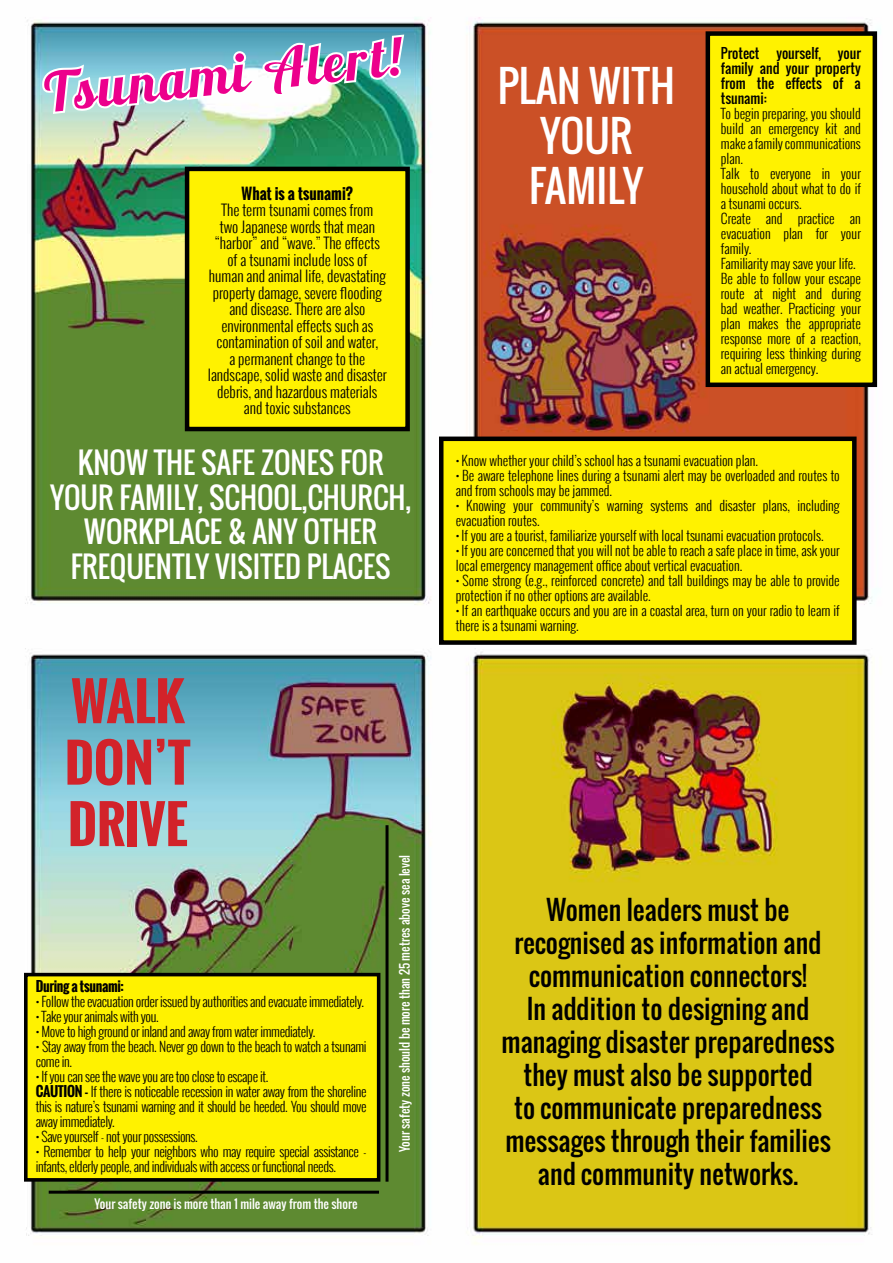
<style>
.page{position:relative;width:893px;height:1263px;background:#fff}
.page>*{position:absolute;margin:0;border:0;box-sizing:border-box;transform-origin:0 0}
.t1{font:54.45px "Lobster 1.3";color:#ec008c}
.t2{font:700 51.15px/61.5px "Oswald";color:#d2232a}
.t3{font:41.7px/49.9px "Oswald";color:#fff;text-align:center}
.t4{font:28.65px/34.3px "Oswald";color:#fff;text-align:center}
.t5{font:26.1px/33px "Oswald";color:#000;text-align:center}
.t6{font:300 15px/16.5px "Oswald";color:#000;text-align:center}
.t7{font:700 15px "Oswald";color:#000}
.t8{font:300 13.5px/15px "Oswald";color:#000}
.t9{font:300 13.5px/15px "Oswald";letter-spacing:-.025em;color:#000}
.t10{font:13.5px/15px "Oswald";color:#000;text-align:justify}
.t11{font:700 13.5px "Oswald";letter-spacing:-.025em;color:#000}
.t12{font:12px "Oswald";color:#fff}
.s1{font-weight:700}
</style>
<div class="page">
<img style="left:24px;top:17px;width:856px;height:1227px">
<svg style="left:41px;top:17px;width:366px;height:99px"></svg>
<div style="left:187px;top:169px;width:221px;height:260px;background:#fff200"></div>
<div style="left:185px;top:167px;width:225px;height:264px;border:4px solid #000"></div>
<div style="left:708px;top:34px;width:167px;height:351px;background:#fff200"></div>
<div style="left:706px;top:31px;width:171px;height:356px;border:4px solid #000"></div>
<div style="left:441px;top:439px;width:413px;height:203px;background:#fff200"></div>
<div style="left:439px;top:436px;width:418px;height:209px;border:4px solid #000"></div>
<div style="left:26px;top:974px;width:353px;height:206px;background:#fff200"></div>
<div style="left:24px;top:973px;width:356px;height:209px;border:4px solid #000"></div>
<hr style="left:386px;top:825px;width:2px;height:357px;background:#000">
<hr style="left:49px;top:1191px;width:330px;height:3px;background:#000">
<h1 class="t1" style="left:41px;top:58px;width:359px;rotate:-6deg">Tsunami Alert!</h1>
<p class="t7" style="left:242px;top:182px;width:113px">What is a tsunami?</p>
<p class="t6" style="left:208px;top:202px;width:181px">The term tsunami comes from<br>two Japanese words that mean “harbor” and “wave.” The effects<br>of a tsunami include loss of<br>human and animal life, devastating property damage, severe flooding and disease. There are also environmental effects such as contamination of soil and water,<br>a permanent change to the landscape, solid waste and disaster debris, and hazardous materials and toxic substances</p>
<h3 class="t4" style="left:50px;top:446px;width:363px">KNOW THE SAFE ZONES FOR<br>YOUR FAMILY, SCHOOL,CHURCH,<br>WORKPLACE &amp; ANY OTHER<br>FREQUENTLY VISITED PLACES</h3>
<h2 class="t2" style="left:65px;top:671px;width:127px">WALK<br>DON’T<br>DRIVE</h2>
<p class="t11" style="left:36px;top:976px;width:90px">During a tsunami:</p>
<p class="t9" style="left:36px;top:994px;width:330px">• Follow the evacuation order issued by authorities and evacuate immediately.</p>
<p class="t9" style="left:36px;top:1009px;width:125px">• Take your animals with you.</p>
<p class="t9" style="left:36px;top:1024px;width:281px">• Move to high ground or inland and away from water immediately.</p>
<p class="t9" style="left:36px;top:1039px;width:332px">• Stay away from the beach. Never go down to the beach to watch a tsunami come in.</p>
<p class="t9" style="left:36px;top:1069px;width:332px">• If you can see the wave you are too close to escape it.<br><span class="s1">CAUTION -</span> If there is noticeable recession in water away from the shoreline this is nature’s tsunami warning and it should be heeded. You should move away immediately.</p>
<p class="t9" style="left:36px;top:1129px;width:164px">• Save yourself - not your possessions.</p>
<p class="t9" style="left:36px;top:1144px;width:332px">• Remember to help your neighbors who may require special assistance - infants, elderly people, and individuals with access or functional needs.</p>
<p class="t12" style="left:94px;top:1195px;width:264px">Your safety zone is more than 1 mile away from the shore</p>
<p class="t12" style="left:396px;top:1152px;width:299px;rotate:-90deg">Your safety zone should be more than 25 metres above sea level</p>
<h3 class="t3" style="left:498px;top:61px;width:179px">PLAN WITH<br>YOUR<br>FAMILY</h3>
<p class="t10" style="left:721px;top:45px;width:142px">Protect yourself, your family and your property from the effects of a tsunami:</p>
<p class="t8" style="left:721px;top:105px;width:142px">To begin preparing, you should build an emergency kit and make a family communications plan.<br>Talk to everyone in your household about what to do if a tsunami occurs.<br>Create and practice an evacuation plan for your family.<br>Familiarity may save your life.<br>Be able to follow your escape route at night and during bad weather. Practicing your plan makes the appropriate response more of a reaction, requiring less thinking during an actual emergency.</p>
<p class="t8" style="left:456px;top:453px;width:304px">• Know whether your child’s school has a tsunami evacuation plan.</p>
<p class="t8" style="left:456px;top:468px;width:385px">• Be aware telephone lines during a tsunami alert may be overloaded and routes to and from schools may be jammed.</p>
<p class="t8" style="left:456px;top:498px;width:385px">• Knowing your community’s warning systems and disaster plans, including evacuation routes.</p>
<p class="t8" style="left:456px;top:528px;width:369px">• If you are a tourist, familiarize yourself with local tsunami evacuation protocols.</p>
<p class="t8" style="left:456px;top:543px;width:385px">• If you are concerned that you will not be able to reach a safe place in time, ask your local emergency management office about vertical evacuation.</p>
<p class="t8" style="left:456px;top:573px;width:385px">• Some strong (e.g., reinforced concrete) and tall buildings may be able to provide protection if no other options are available.</p>
<p class="t8" style="left:456px;top:603px;width:385px">• If an earthquake occurs and you are in a coastal area, turn on your radio to learn if there is a tsunami warning.</p>
<p class="t5" style="left:502px;top:894px;width:334px">Women leaders must be recognised as information and communication connectors!<br>In addition to designing and managing disaster preparedness they must also be supported<br>to communicate preparedness messages through their families and community networks.</p>
</div>
